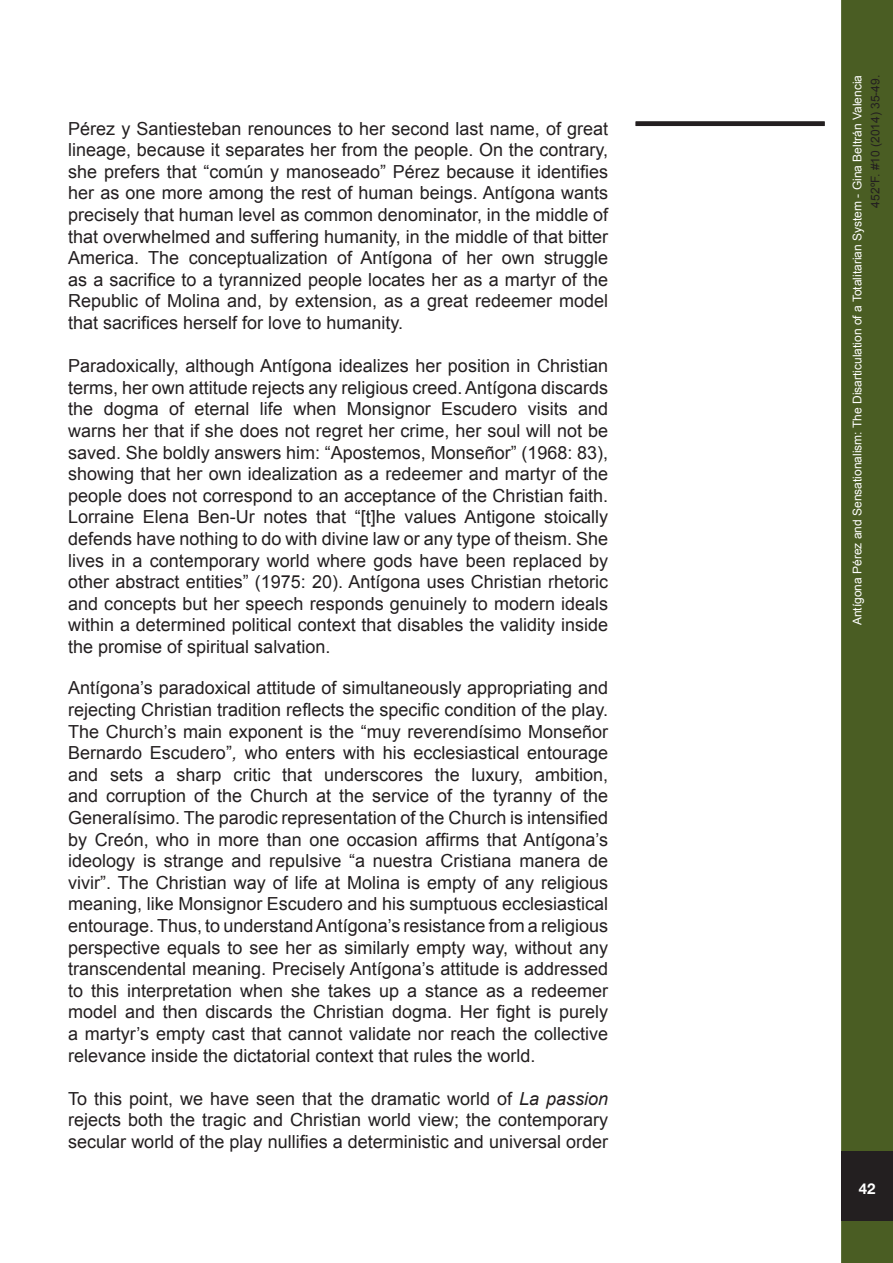
<style>
.page{position:relative;width:893px;height:1263px;background:#fff}
.page>*{position:absolute;margin:0;border:0;box-sizing:border-box;transform-origin:0 0}
.No_Spacing{font:18px/21.6px "Arial";color:#231f20;text-align:justify}
.t1{font:700 15px "Helvetica Neue";color:#fff}
.t2{font:12px "Arial";color:#fff}
.t3{font:12px "Arial";color:#231f20}
.s1{font-style:italic}
</style>
<div class="page">
<div style="left:843px;top:2px;width:48px;height:1259px;background:#4a5d23"></div>
<div style="left:841px;top:0;width:52px;height:1263px;border:3px solid #4a5d23"></div>
<div style="left:841px;top:1151px;width:52px;height:70px;background:#231f20"></div>
<div style="left:636px;top:121px;width:189px;height:5px;background:#231f20"></div>
<p class="No_Spacing" style="left:68px;top:118px;width:541px">Pérez y Santiesteban renounces to her second last name, of great lineage, because it separates her from the people. On the contrary, she prefers that “común y manoseado” Pérez because it identifies her as one more among the rest of human beings. Antígona wants precisely that human level as common denominator, in the middle of that overwhelmed and suffering humanity, in the middle of that bitter America. The conceptualization of Antígona of her own struggle as a sacrifice to a tyrannized people locates her as a martyr of the Republic of Molina and, by extension, as a great redeemer model that sacrifices herself for love to humanity.</p>
<p class="No_Spacing" style="left:68px;top:355px;width:541px">Paradoxically, although Antígona idealizes her position in Christian terms, her own attitude rejects any religious creed. Antígona discards the dogma of eternal life when Monsignor Escudero visits and warns her that if she does not regret her crime, her soul will not be saved. She boldly answers him: “Apostemos, Monseñor” (1968: 83), showing that her own idealization as a redeemer and martyr of the people does not correspond to an acceptance of the Christian faith.<br>Lorraine Elena Ben-Ur notes that “[t]he values Antigone stoically defends have nothing to do with divine law or any type of theism. She lives in a contemporary world where gods have been replaced by other abstract entities” (1975: 20). Antígona uses Christian rhetoric and concepts but her speech responds genuinely to modern ideals within a determined political context that disables the validity inside the promise of spiritual salvation.</p>
<p class="No_Spacing" style="left:68px;top:677px;width:541px">Antígona’s paradoxical attitude of simultaneously appropriating and rejecting Christian tradition reflects the specific condition of the play.<br>The Church’s main exponent is the “muy reverendísimo Monseñor Bernardo Escudero”<span class="s1">,</span> who enters with his ecclesiastical entourage and sets a sharp critic that underscores the luxury, ambition, and corruption of the Church at the service of the tyranny of the Generalísimo. The parodic representation of the Church is intensified by Creón, who in more than one occasion affirms that Antígona’s ideology is strange and repulsive “a nuestra Cristiana manera de vivir”. The Christian way of life at Molina is empty of any religious meaning, like Monsignor Escudero and his sumptuous ecclesiastical entourage. Thus, to understand Antígona’s resistance from a religious perspective equals to see her as similarly empty way, without any transcendental meaning. Precisely Antígona’s attitude is addressed to this interpretation when she takes up a stance as a redeemer model and then discards the Christian dogma. Her fight is purely a martyr’s empty cast that cannot validate nor reach the collective relevance inside the dictatorial context that rules the world.</p>
<p class="No_Spacing" style="left:68px;top:1088px;width:541px">To this point, we have seen that the dramatic world of <span class="s1">La passion </span>rejects both the tragic and Christian world view; the contemporary secular world of the play nullifies a deterministic and universal order</p>
<p class="t2" style="left:850px;top:625px;width:552px;rotate:-90deg">Antígona Pérez and Sensationalism: The Disarticulation of a Totalitarian System - Gina Beltrán Valencia</p>
<p class="t3" style="left:868px;top:207px;width:134px;rotate:-90deg">452ºF. #10 (2014) 35-49.</p>
<p class="t1" style="left:859px;top:1179px;width:18px">42</p>
</div>
